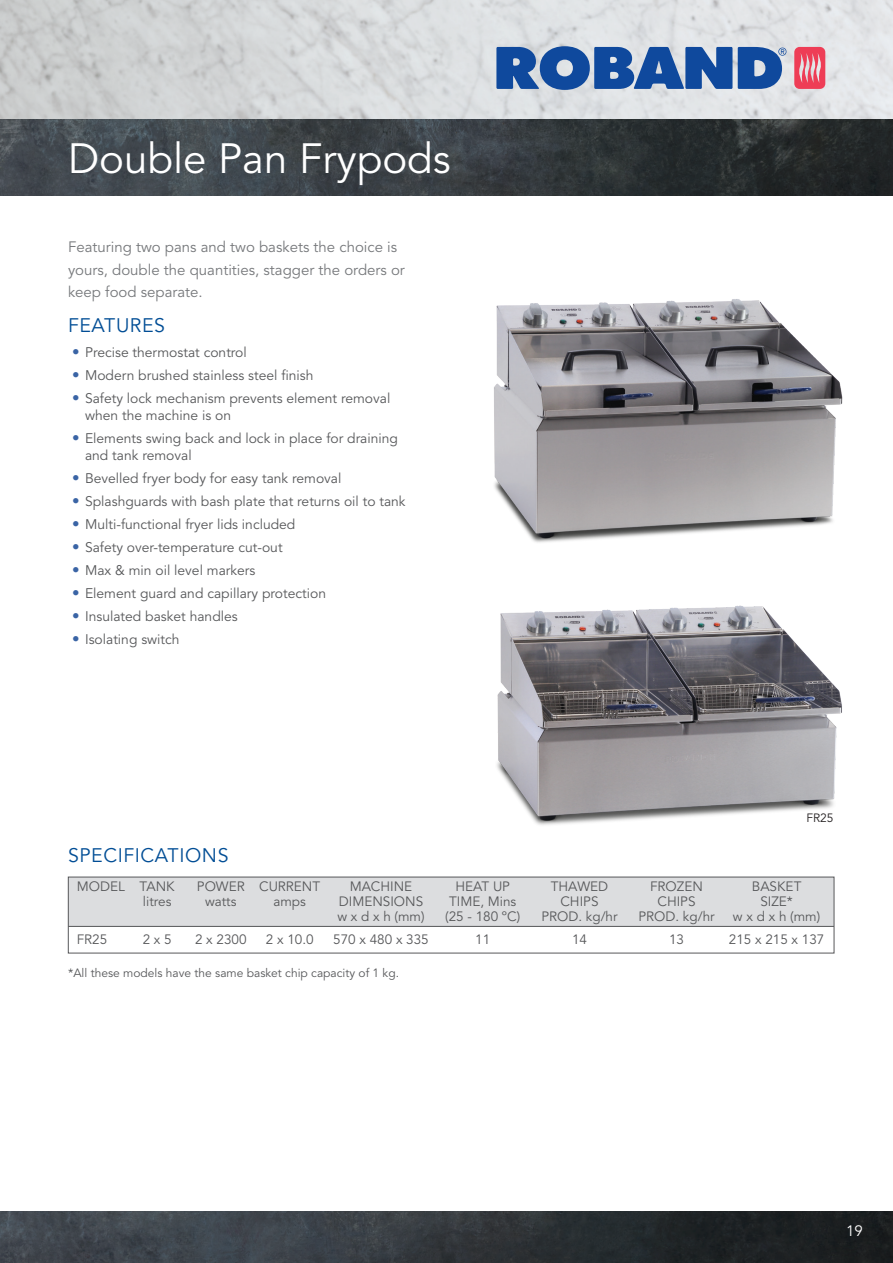
<style>
.page{position:relative;width:893px;height:1263px;background:#fff}
.page>*{position:absolute;margin:0;border:0;box-sizing:border-box;transform-origin:0 0}
.Equip_head{font:42px "Avenir";color:#fff}
.FEATURES___SPECS{font:19.5px "Avenir";letter-spacing:.03em;color:#014d95}
.Intro_text{font:15px/22.5px "Avenir";color:#76787b}
.t1{font:15px "Avenir";color:#fff}
.t2{font:13.8px/16.6px "Avenir";color:#57585a}
.table_headings{font:13.5px/15px "Avenir";color:#57585a;text-align:center}
.table_data{font:13.5px "Avenir";color:#57585a}
.Notes{font:12px "Avenir";color:#57585a}
.Image_captions{font:12px "Avenir";color:#231f20}
.s1{font-size:15px;color:#3a64a5}
</style>
<div class="page">
<img style="left:0;top:1212px;width:893px;height:51px">
<svg style="left:0;top:0;width:893px;height:119px;background:#d7d9db"></svg>
<img style="left:0;top:119px;width:893px;height:77px">
<svg style="left:496px;top:46px;width:236px;height:44px;background:#4a74b0"></svg>
<svg style="left:738px;top:47px;width:48px;height:42px;background:#426eae"></svg>
<svg style="left:794px;top:47px;width:31px;height:42px"></svg>
<div style="left:68px;top:877px;width:766px;height:49px;background:#dcdddf"></div>
<hr style="left:68px;top:926px;width:766px;height:1px;background:#57585a">
<div style="left:68px;top:877px;width:766px;height:76px;border:1px solid #57585a"></div>
<img style="left:497px;top:605px;width:345px;height:220px">
<img style="left:494px;top:299px;width:349px;height:244px">
<p class="Equip_head" style="left:68px;top:135px;width:384px">Double Pan Frypods</p>
<p class="Intro_text" style="left:68px;top:236px;width:338px">Featuring two pans and two baskets the choice is yours, double the quantities, stagger the orders or keep food separate.</p>
<p class="FEATURES___SPECS" style="left:68px;top:314px;width:99px">FEATURES</p>
<p class="t2" style="left:72px;top:344px;width:176px"><span class="s1">•</span> Precise thermostat control</p>
<p class="t2" style="left:72px;top:367px;width:243px"><span class="s1">•</span> Modern brushed stainless steel finish</p>
<p class="t2" style="left:85px;top:391px;width:307px;text-indent:-13px"><span class="s1">•</span> Safety lock mechanism prevents element removal when the machine is on</p>
<p class="t2" style="left:85px;top:430px;width:314px;text-indent:-13px"><span class="s1">•</span> Elements swing back and lock in place for draining and tank removal</p>
<p class="t2" style="left:72px;top:470px;width:271px"><span class="s1">•</span> Bevelled fryer body for easy tank removal</p>
<p class="t2" style="left:72px;top:493px;width:335px"><span class="s1">•</span> Splashguards with bash plate that returns oil to tank</p>
<p class="t2" style="left:72px;top:516px;width:225px"><span class="s1">•</span> Multi-functional fryer lids included</p>
<p class="t2" style="left:72px;top:539px;width:212px"><span class="s1">•</span> Safety over-temperature cut-out</p>
<p class="t2" style="left:72px;top:562px;width:185px"><span class="s1">•</span> Max &amp; min oil level markers</p>
<p class="t2" style="left:72px;top:585px;width:255px"><span class="s1">•</span> Element guard and capillary protection</p>
<p class="t2" style="left:72px;top:608px;width:167px"><span class="s1">•</span> Insulated basket handles</p>
<p class="t2" style="left:72px;top:631px;width:109px"><span class="s1">•</span> Isolating switch</p>
<p class="FEATURES___SPECS" style="left:68px;top:844px;width:162px">SPECIFICATIONS</p>
<p class="table_headings" style="left:77px;top:879px;width:50px">MODEL</p>
<p class="table_headings" style="left:140px;top:879px;width:37px;text-align:left">TANK litres</p>
<p class="table_headings" style="left:197px;top:879px;width:49px">POWER</p>
<p class="table_headings" style="left:205px;top:894px;width:33px">watts</p>
<p class="table_headings" style="left:259px;top:879px;width:63px">CURRENT</p>
<p class="table_headings" style="left:273px;top:894px;width:34px">amps</p>
<p class="table_headings" style="left:350px;top:879px;width:64px">MACHINE</p>
<p class="table_headings" style="left:339px;top:894px;width:86px">DIMENSIONS</p>
<p class="table_headings" style="left:337px;top:909px;width:89px">w x d x h (mm)</p>
<p class="table_data" style="left:77px;top:931px;width:32px">FR25</p>
<p class="table_data" style="left:143px;top:931px;width:31px">2 x 5</p>
<p class="table_data" style="left:195px;top:931px;width:53px">2 x 2300</p>
<p class="table_data" style="left:266px;top:931px;width:49px">2 x 10.0</p>
<p class="table_data" style="left:333px;top:931px;width:97px">570 x 480 x 335</p>
<p class="Notes" style="left:68px;top:966px;width:332px">*All these models have the same basket chip capacity of 1 kg.</p>
<p class="table_headings" style="left:445px;top:879px;width:77px">HEAT UP<br>TIME, Mins (25 - 180 ºC)</p>
<p class="table_data" style="left:475px;top:931px;width:17px">11</p>
<p class="Image_captions" style="left:806px;top:811px;width:29px">FR25</p>
<p class="table_headings" style="left:551px;top:879px;width:59px">THAWED</p>
<p class="table_headings" style="left:560px;top:894px;width:40px">CHIPS</p>
<p class="table_headings" style="left:541px;top:909px;width:78px">PROD. kg/hr</p>
<p class="table_data" style="left:572px;top:931px;width:17px">14</p>
<p class="table_headings" style="left:650px;top:879px;width:54px">FROZEN<br>CHIPS</p>
<p class="table_headings" style="left:638px;top:909px;width:78px">PROD. kg/hr</p>
<p class="table_data" style="left:669px;top:931px;width:17px">13</p>
<p class="table_headings" style="left:752px;top:879px;width:51px">BASKET</p>
<p class="table_headings" style="left:760px;top:894px;width:34px">SIZE*</p>
<p class="table_headings" style="left:733px;top:909px;width:89px">w x d x h (mm)</p>
<p class="table_data" style="left:729px;top:931px;width:97px">215 x 215 x 137</p>
<p class="t1" style="left:846px;top:1222px;width:18px">19</p>
</div>
